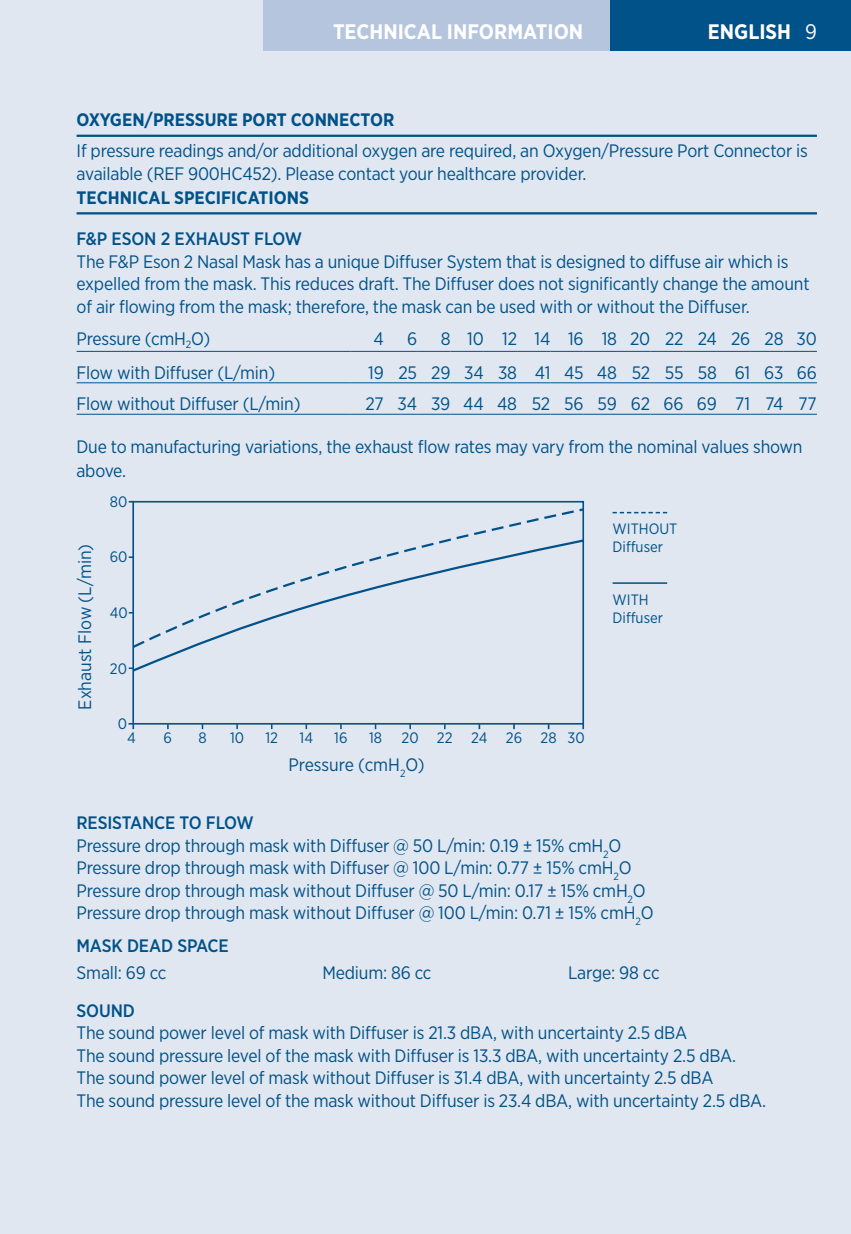
<style>
.page{position:relative;width:851px;height:1234px;background:#fff}
.page>*{position:absolute;margin:0;border:0;box-sizing:border-box;transform-origin:0 0}
.t1{font:700 21px "Gotham Narrow";color:#fff}
.t2{font:18px/22.5px "Gotham Narrow";letter-spacing:-.01em;color:#005288}
.t3{font:700 18px "Gotham Narrow";color:#005288}
.t4{font:500 18px "Gotham Narrow";letter-spacing:-.01em;color:#005288}
.t5{font:15px/18px "Gotham Narrow";color:#005288}
.s1{font-weight:400}
.s2{font-weight:500}
</style>
<div class="page">
<div style="left:0;top:0;width:850px;height:1233px;background:#e1e7f1"></div>
<div style="left:610px;top:0;width:240px;height:51px;background:#005288"></div>
<div style="left:263px;top:0;width:347px;height:51px;background:#b4c5dd"></div>
<hr style="left:77px;top:135px;width:739px;height:2px;background:#005288">
<hr style="left:77px;top:212px;width:739px;height:2px;background:#005288">
<hr style="left:77px;top:351px;width:273px;height:1px;background:#005288">
<hr style="left:350px;top:351px;width:34px;height:1px;background:#005288">
<hr style="left:384px;top:351px;width:33px;height:1px;background:#005288">
<hr style="left:417px;top:351px;width:33px;height:1px;background:#005288">
<hr style="left:450px;top:351px;width:34px;height:1px;background:#005288">
<hr style="left:484px;top:351px;width:33px;height:1px;background:#005288">
<hr style="left:517px;top:351px;width:33px;height:1px;background:#005288">
<hr style="left:550px;top:351px;width:33px;height:1px;background:#005288">
<hr style="left:583px;top:351px;width:34px;height:1px;background:#005288">
<hr style="left:617px;top:351px;width:33px;height:1px;background:#005288">
<hr style="left:650px;top:351px;width:33px;height:1px;background:#005288">
<hr style="left:683px;top:351px;width:34px;height:1px;background:#005288">
<hr style="left:717px;top:351px;width:33px;height:1px;background:#005288">
<hr style="left:750px;top:351px;width:33px;height:1px;background:#005288">
<hr style="left:783px;top:351px;width:33px;height:1px;background:#005288">
<hr style="left:77px;top:382px;width:273px;height:1px;background:#005288">
<hr style="left:350px;top:382px;width:34px;height:1px;background:#005288">
<hr style="left:384px;top:382px;width:33px;height:1px;background:#005288">
<hr style="left:417px;top:382px;width:33px;height:1px;background:#005288">
<hr style="left:450px;top:382px;width:34px;height:1px;background:#005288">
<hr style="left:484px;top:382px;width:33px;height:1px;background:#005288">
<hr style="left:517px;top:382px;width:33px;height:1px;background:#005288">
<hr style="left:550px;top:382px;width:33px;height:1px;background:#005288">
<hr style="left:583px;top:382px;width:34px;height:1px;background:#005288">
<hr style="left:617px;top:382px;width:33px;height:1px;background:#005288">
<hr style="left:650px;top:382px;width:33px;height:1px;background:#005288">
<hr style="left:683px;top:382px;width:34px;height:1px;background:#005288">
<hr style="left:717px;top:382px;width:33px;height:1px;background:#005288">
<hr style="left:750px;top:382px;width:33px;height:1px;background:#005288">
<hr style="left:783px;top:382px;width:33px;height:1px;background:#005288">
<hr style="left:77px;top:413px;width:273px;height:1px;background:#005288">
<hr style="left:350px;top:413px;width:34px;height:1px;background:#005288">
<hr style="left:384px;top:413px;width:33px;height:1px;background:#005288">
<hr style="left:417px;top:413px;width:33px;height:1px;background:#005288">
<hr style="left:450px;top:413px;width:34px;height:1px;background:#005288">
<hr style="left:484px;top:413px;width:33px;height:1px;background:#005288">
<hr style="left:517px;top:413px;width:33px;height:1px;background:#005288">
<hr style="left:550px;top:413px;width:33px;height:1px;background:#005288">
<hr style="left:583px;top:413px;width:34px;height:1px;background:#005288">
<hr style="left:617px;top:413px;width:33px;height:1px;background:#005288">
<hr style="left:650px;top:413px;width:33px;height:1px;background:#005288">
<hr style="left:683px;top:413px;width:34px;height:1px;background:#005288">
<hr style="left:717px;top:413px;width:33px;height:1px;background:#005288">
<hr style="left:750px;top:413px;width:33px;height:1px;background:#005288">
<hr style="left:783px;top:413px;width:33px;height:1px;background:#005288">
<svg style="left:612px;top:511px;width:55px;height:2px"></svg>
<hr style="left:612px;top:582px;width:55px;height:1px;background:#005288">
<svg style="left:130px;top:508px;width:451px;height:141px"></svg>
<div style="left:132px;top:501px;width:452px;height:223px;border:2px solid #005288"></div>
<svg style="left:128px;top:722px;width:6px;height:7px"></svg>
<p class="t1" style="left:333px;top:18px;width:252px">TECHNICAL INFORMATION</p>
<p class="t1" style="left:707px;top:18px;width:110px">ENGLISH <span class="s1">9</span></p>
<p class="t3" style="left:77px;top:108px;width:319px">OXYGEN/PRESSURE PORT CONNECTOR</p>
<p class="t2" style="left:77px;top:139px;width:732px">If pressure readings and/or additional oxygen are required, an Oxygen/Pressure Port Connector is available (REF 900HC452). Please contact your healthcare provider.</p>
<p class="t3" style="left:77px;top:186px;width:234px">TECHNICAL SPECIFICATIONS</p>
<p class="t4" style="left:77px;top:227px;width:227px">F&amp;P ESON 2 EXHAUST FLOW</p>
<p class="t2" style="left:77px;top:250px;width:734px">The F&amp;P Eson 2 Nasal Mask has a unique Diffuser System that is designed to diffuse air which is expelled from the mask. This reduces draft. The Diffuser does not significantly change the amount of air flowing from the mask; therefore, the mask can be used with or without the Diffuser.</p>
<p class="t2" style="left:77px;top:327px;width:135px">Pressure (cmH<sub>2</sub>O)</p>
<p class="t2" style="left:373px;top:327px;width:12px">4</p>
<p class="t2" style="left:407px;top:327px;width:12px">6</p>
<p class="t2" style="left:440px;top:327px;width:377px">8 10 12 14 16 18 20 22 24 26 28 30</p>
<p class="t2" style="left:76px;top:360px;width:200px">Flow with Diffuser (L/min)</p>
<p class="t2" style="left:368px;top:360px;width:450px">19 25 29 34 38 41 45 48 52 55 58 61 63 66</p>
<p class="t2" style="left:76px;top:392px;width:225px">Flow without Diffuser (L/min)</p>
<p class="t2" style="left:365px;top:392px;width:452px">27 34 39 44 48 52 56 59 62 66 69 71 74 77</p>
<p class="t2" style="left:76px;top:434px;width:727px;line-height:24px">Due to manufacturing variations, the exhaust flow rates may vary from the nominal values shown above.</p>
<p class="t2" style="left:73px;top:709px;width:167px;rotate:-90deg">Exhaust Flow (L/min)</p>
<p class="t5" style="left:110px;top:492px;width:19px">80</p>
<p class="t5" style="left:110px;top:547px;width:19px">60</p>
<p class="t5" style="left:110px;top:603px;width:19px">40</p>
<p class="t5" style="left:110px;top:658px;width:19px">20</p>
<p class="t5" style="left:127px;top:716px;width:10px;line-height:14.4px;text-indent:-9px">0<br>4</p>
<p class="t5" style="left:164px;top:728px;width:10px">6</p>
<p class="t5" style="left:198px;top:728px;width:10px">8</p>
<p class="t5" style="left:230px;top:728px;width:16px">10</p>
<p class="t5" style="left:265px;top:728px;width:14px">12</p>
<p class="t5" style="left:299px;top:728px;width:15px">14</p>
<p class="t5" style="left:334px;top:728px;width:15px">16</p>
<p class="t5" style="left:369px;top:728px;width:15px">18</p>
<p class="t5" style="left:401px;top:728px;width:184px">20 22 24 26 28 30</p>
<p class="t2" style="left:288px;top:752px;width:138px">Pressure (cmH<sub>2</sub>O)</p>
<p class="t5" style="left:612px;top:519px;width:66px">WITHOUT<br>Diffuser</p>
<p class="t5" style="left:612px;top:590px;width:52px">WITH<br>Diffuser</p>
<p class="t2" style="left:77px;top:811px;width:578px"><span class="s2">RESISTANCE TO FLOW<br></span>Pressure drop through mask with Diffuser @ 50 L/min: 0.19 ± 15% cmH<sub>2</sub>O Pressure drop through mask with Diffuser @ 100 L/min: 0.77 ± 15% cmH<sub>2</sub>O Pressure drop through mask without Diffuser @ 50 L/min: 0.17 ± 15% cmH<sub>2</sub>O Pressure drop through mask without Diffuser @ 100 L/min: 0.71 ± 15% cmH<sub>2</sub>O</p>
<p class="t4" style="left:77px;top:934px;width:154px">MASK DEAD SPACE</p>
<p class="t2" style="left:77px;top:960px;width:91px">Small: 69 cc</p>
<p class="t2" style="left:322px;top:960px;width:111px">Medium: 86 cc</p>
<p class="t2" style="left:568px;top:960px;width:93px">Large: 98 cc</p>
<p class="t4" style="left:77px;top:998px;width:60px">SOUND</p>
<p class="t2" style="left:77px;top:1021px;width:691px">The sound power level of mask with Diffuser is 21.3 dBA, with uncertainty 2.5 dBA<br>The sound pressure level of the mask with Diffuser is 13.3 dBA, with uncertainty 2.5 dBA.<br>The sound power level of mask without Diffuser is 31.4 dBA, with uncertainty 2.5 dBA<br>The sound pressure level of the mask without Diffuser is 23.4 dBA, with uncertainty 2.5 dBA.</p>
</div>
